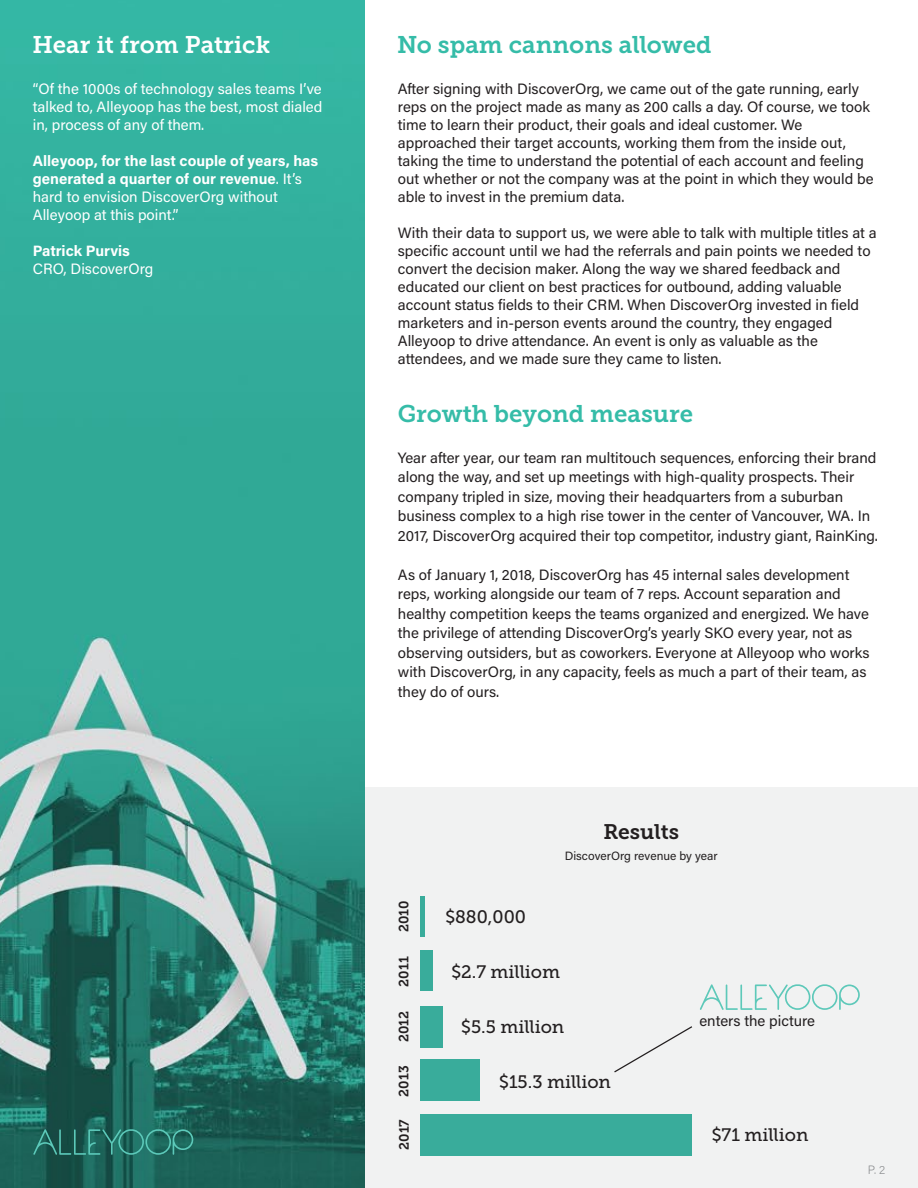
<style>
.page{position:relative;width:918px;height:1188px;background:#fff}
.page>*{position:absolute;margin:0;border:0;box-sizing:border-box;transform-origin:0 0}
.t1{font:24px "Museo Slab 700";color:#35bca8}
.t2{font:24px "Museo Slab 700";color:#fff}
.t3{font:21px "Museo Slab 700";letter-spacing:-.005em;color:#231f20}
.t4{font:18px "Museo Slab 500";letter-spacing:-.005em;color:#231f20}
.t5{font:15px/18px "Acumin Pro";color:#231f20}
.t6{font:700 15px/18px "Acumin Pro";color:#fff}
.t7{font:15px/18px "Acumin Pro";color:#fff;text-align:justify}
.t8{font:13.5px "Museo Slab 700";color:#231f20}
.t9{font:12px "Acumin Pro";color:#231f20}
.t10{font:200 12px "Acumin Pro";color:#808285}
.s1{font-weight:400}
</style>
<div class="page">
<div style="left:364px;top:788px;width:554px;height:400px;background:#f1f2f2"></div>
<img style="left:0;top:0;width:364px;height:1188px">
<svg style="left:33px;top:1129px;width:160px;height:26px;background:#267267"></svg>
<div style="left:420px;top:897px;width:5px;height:40px;background:#39ac9b"></div>
<div style="left:420px;top:950px;width:13px;height:41px;background:#39ac9b"></div>
<div style="left:420px;top:1006px;width:22px;height:42px;background:#39ac9b"></div>
<div style="left:420px;top:1059px;width:59px;height:42px;background:#39ac9b"></div>
<div style="left:421px;top:1114px;width:271px;height:41px;background:#39ac9b"></div>
<svg style="left:614px;top:1026px;width:79px;height:47px"></svg>
<svg style="left:700px;top:984px;width:160px;height:26px"></svg>
<h1 class="t2" style="left:33px;top:31px;width:239px">Hear it from Patrick</h1>
<p class="t7" style="left:33px;top:79px;width:291px">“Of the 1000s of technology sales teams I’ve talked to, Alleyoop has the best, most dialed in, process of any of them.</p>
<p class="t6" style="left:33px;top:151px;width:287px">Alleyoop, for the last couple of years, has generated a quarter of our revenue<span class="s1">. It’s hard to envision DiscoverOrg without Alleyoop at this point.”</span></p>
<p class="t6" style="left:33px;top:241px;width:99px">Patrick Purvis</p>
<p class="t7" style="left:33px;top:259px;width:122px">CRO, DiscoverOrg</p>
<h1 class="t1" style="left:397px;top:31px;width:316px">No spam cannons allowed</h1>
<p class="t5" style="left:398px;top:79px;width:477px">After signing with DiscoverOrg, we came out of the gate running, early reps on the project made as many as 200 calls a day. Of course, we took time to learn their product, their goals and ideal customer. We approached their target accounts, working them from the inside out, taking the time to understand the potential of each account and feeling out whether or not the company was at the point in which they would be able to invest in the premium data.</p>
<p class="t5" style="left:398px;top:223px;width:480px">With their data to support us, we were able to talk with multiple titles at a specific account until we had the referrals and pain points we needed to convert the decision maker. Along the way we shared feedback and educated our client on best practices for outbound, adding valuable account status fields to their CRM. When DiscoverOrg invested in field marketers and in-person events around the country, they engaged Alleyoop to drive attendance. An event is only as valuable as the attendees, and we made sure they came to listen.</p>
<h1 class="t1" style="left:398px;top:400px;width:297px">Growth beyond measure</h1>
<p class="t5" style="left:398px;top:447px;width:482px;line-height:19.5px">Year after year, our team ran multitouch sequences, enforcing their brand along the way, and set up meetings with high-quality prospects. Their company tripled in size, moving their headquarters from a suburban business complex to a high rise tower in the center of Vancouver, WA. In 2017, DiscoverOrg acquired their top competitor, industry giant, RainKing.</p>
<p class="t5" style="left:398px;top:564px;width:473px;line-height:19.5px">As of January 1, 2018, DiscoverOrg has 45 internal sales development reps, working alongside our team of 7 reps. Account separation and healthy competition keeps the teams organized and energized. We have the privilege of attending DiscoverOrg’s yearly SKO every year, not as observing outsiders, but as coworkers. Everyone at Alleyoop who works with DiscoverOrg, in any capacity, feels as much a part of their team, as they do of ours.</p>
<p class="t8" style="left:396px;top:932px;width:33px;rotate:-90deg">2010</p>
<p class="t8" style="left:396px;top:987px;width:32px;rotate:-90deg">2011</p>
<p class="t8" style="left:396px;top:1042px;width:33px;rotate:-90deg">2012</p>
<p class="t8" style="left:396px;top:1097px;width:33px;rotate:-90deg">2013</p>
<p class="t8" style="left:396px;top:1150px;width:32px;rotate:-90deg">2017</p>
<h2 class="t3" style="left:603px;top:820px;width:77px">Results</h2>
<p class="t9" style="left:565px;top:848px;width:154px">DiscoverOrg revenue by year</p>
<p class="t4" style="left:445px;top:907px;width:82px">$880,000</p>
<p class="t4" style="left:451px;top:962px;width:110px">$2.7 milliom</p>
<p class="t4" style="left:461px;top:1017px;width:105px">$5.5 million</p>
<p class="t4" style="left:499px;top:1072px;width:113px">$15.3 million</p>
<p class="t5" style="left:699px;top:1011px;width:117px">enters the picture</p>
<p class="t4" style="left:712px;top:1125px;width:98px">$71 million</p>
<p class="t10" style="left:868px;top:1162px;width:19px">P. 2</p>
</div>
